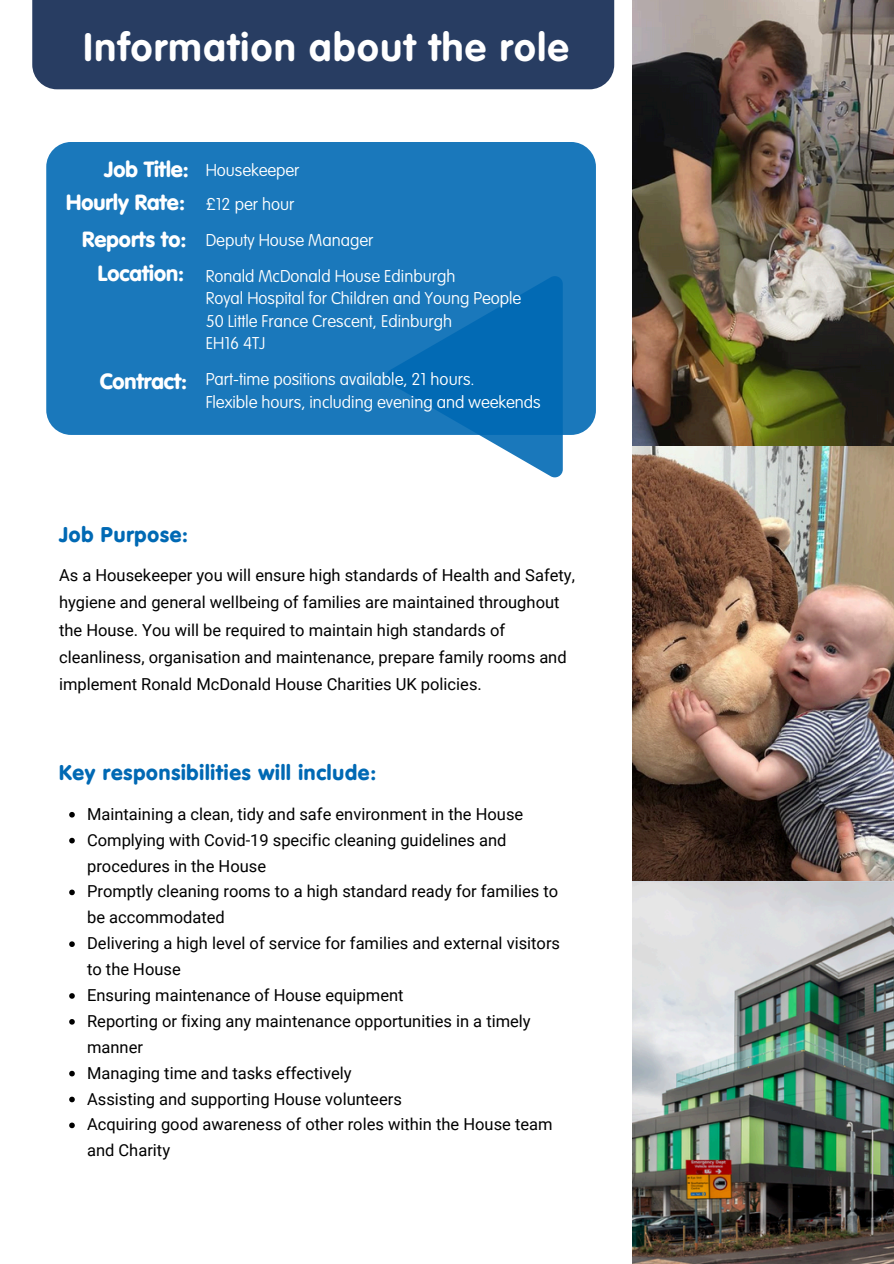
<style>
.page{position:relative;width:894px;height:1264px;background:#fff}
.page>*{position:absolute;margin:0;border:0;box-sizing:border-box;transform-origin:0 0}
.t1{font:700 39px "VAG Rounded Std";letter-spacing:.04em;color:#fff}
.t2{font:900 21.6px "VAG Rounded Std";color:#fff}
.t3{font:900 21px "VAG Rounded Std";letter-spacing:.04em;color:#0069b4}
.t4{font:100 16.8px "VAG Rounded Std";color:#fff}
.t5{font:16.5px/25.8px "Roboto";color:#000}
</style>
<div class="page">
<img style="left:632px;top:0;width:261px;height:1263px">
<div style="left:46px;top:142px;width:549px;height:293px;background:#1a78bb;border-radius:25px"></div>
<svg style="left:386px;top:276px;width:176px;height:201px"></svg>
<svg style="left:69px;top:812px;width:6px;height:5px"></svg>
<svg style="left:69px;top:837px;width:6px;height:6px"></svg>
<svg style="left:69px;top:889px;width:6px;height:6px"></svg>
<svg style="left:69px;top:941px;width:6px;height:6px"></svg>
<svg style="left:69px;top:993px;width:6px;height:5px"></svg>
<svg style="left:69px;top:1019px;width:6px;height:5px"></svg>
<svg style="left:69px;top:1070px;width:6px;height:6px"></svg>
<svg style="left:69px;top:1096px;width:6px;height:6px"></svg>
<svg style="left:69px;top:1122px;width:6px;height:6px"></svg>
<div style="left:32px;top:0;width:582px;height:89px;background:#283d62"></div>
<p class="t1" style="left:83px;top:31px;width:486px">Information about the role</p>
<p class="t2" style="left:104px;top:160px;width:86px">Job Title:</p>
<h2 class="t4" style="left:206px;top:163px;width:95px">Housekeeper</h2>
<p class="t2" style="left:66px;top:194px;width:120px">Hourly Rate:</p>
<p class="t4" style="left:206px;top:197px;width:90px">£12 per hour</p>
<h1 class="t2" style="left:82px;top:230px;width:106px">Reports to:</h1>
<p class="t2" style="left:98px;top:264px;width:88px">Location:</p>
<h2 class="t4" style="left:206px;top:233px;width:169px">Deputy House Manager</h2>
<p class="t4" style="left:206px;top:269px;width:251px">Ronald McDonald House Edinburgh</p>
<p class="t4" style="left:206px;top:291px;width:317px">Royal Hospital for Children and Young People</p>
<p class="t4" style="left:206px;top:314px;width:248px">50 Little France Crescent, Edinburgh</p>
<p class="t4" style="left:206px;top:336px;width:61px">EH16 4TJ</p>
<h2 class="t2" style="left:100px;top:372px;width:89px">Contract:</h2>
<h2 class="t4" style="left:206px;top:372px;width:270px">Part-time positions available, 21 hours.</h2>
<h2 class="t4" style="left:206px;top:395px;width:336px">Flexible hours, including evening and weekends</h2>
<p class="t3" style="left:59px;top:525px;width:131px">Job Purpose:</p>
<p class="t5" style="left:59px;top:562px;width:517px;line-height:27px">As a Housekeeper you will ensure high standards of Health and Safety, hygiene and general wellbeing of families are maintained throughout the House. You will be required to maintain high standards of cleanliness, organisation and maintenance, prepare family rooms and implement Ronald McDonald House Charities UK policies.</p>
<p class="t3" style="left:59px;top:764px;width:318px">Key responsibilities will include:</p>
<p class="t5" style="left:87px;top:801px;width:437px">Maintaining a clean, tidy and safe environment in the House</p>
<p class="t5" style="left:87px;top:827px;width:421px">Complying with Covid-19 specific cleaning guidelines and procedures in the House</p>
<p class="t5" style="left:87px;top:878px;width:472px">Promptly cleaning rooms to a high standard ready for families to be accommodated</p>
<p class="t5" style="left:87px;top:930px;width:474px">Delivering a high level of service for families and external visitors to the House</p>
<p class="t5" style="left:87px;top:982px;width:318px">Ensuring maintenance of House equipment</p>
<p class="t5" style="left:87px;top:1008px;width:445px">Reporting or fixing any maintenance opportunities in a timely manner</p>
<h2 class="t5" style="left:87px;top:1060px;width:266px">Managing time and tasks effectively</h2>
<p class="t5" style="left:87px;top:1085px;width:316px">Assisting and supporting House volunteers</p>
<h2 class="t5" style="left:87px;top:1111px;width:467px">Acquiring good awareness of other roles within the House team and Charity</h2>
</div>
